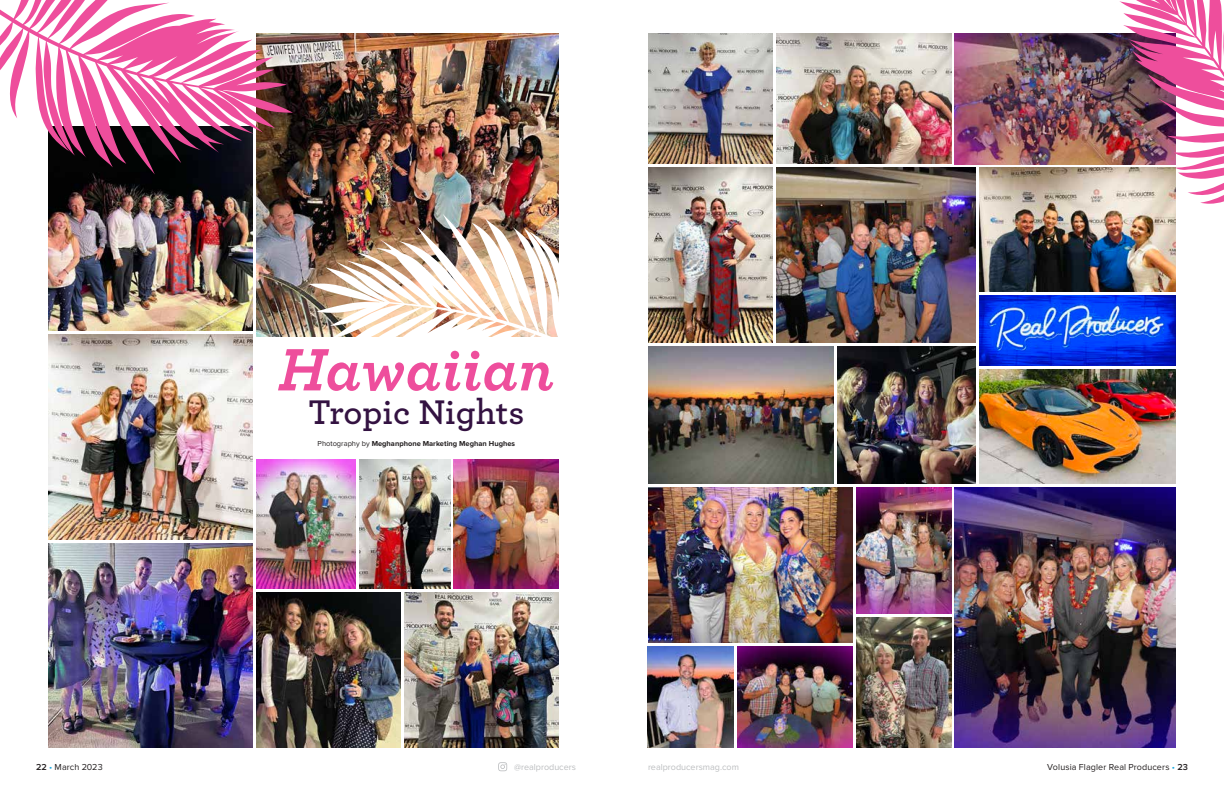
<style>
.page{position:relative;width:1224px;height:792px;background:#fff}
.page>*{position:absolute;margin:0;border:0;box-sizing:border-box;transform-origin:0 0}
.t1{font:italic 700 62.7px "Archer Pro";color:#ee4e9c}
.t2{font:600 35.9px "Archer Pro";color:#331241}
.t3{font:9px "Proxima Nova";letter-spacing:.01em;color:#231f20}
.t4{font:9px "Proxima Nova";color:#bcbec0}
.t5{font:700 7.5px "Proxima Nova";color:#231f20}
.s1{font-weight:400}
.s2{font-weight:600}
.s3{color:#19a8e0}
</style>
<div class="page">
<svg style="left:498px;top:762px;width:9px;height:9px"></svg>
<img style="left:257px;top:34px;width:302px;height:302px">
<img style="left:308px;top:214px;width:251px;height:123px">
<img style="left:49px;top:174px;width:204px;height:157px">
<img style="left:49px;top:335px;width:204px;height:204px">
<img style="left:955px;top:33px;width:165px;height:131px">
<img style="left:453px;top:459px;width:106px;height:130px">
<img style="left:257px;top:459px;width:98px;height:130px">
<img style="left:857px;top:488px;width:94px;height:126px">
<img style="left:648px;top:168px;width:124px;height:174px">
<img style="left:738px;top:646px;width:115px;height:101px">
<img style="left:648px;top:646px;width:86px;height:101px">
<img style="left:359px;top:459px;width:91px;height:130px">
<img style="left:49px;top:544px;width:204px;height:203px">
<img style="left:257px;top:593px;width:143px;height:154px">
<img style="left:404px;top:593px;width:155px;height:154px">
<img style="left:955px;top:488px;width:221px;height:259px">
<img style="left:857px;top:618px;width:94px;height:129px">
<img style="left:979px;top:168px;width:196px;height:123px">
<img style="left:648px;top:346px;width:186px;height:138px">
<img style="left:838px;top:346px;width:137px;height:138px">
<img style="left:776px;top:168px;width:199px;height:175px">
<img style="left:979px;top:370px;width:197px;height:114px">
<img style="left:979px;top:295px;width:197px;height:71px">
<img style="left:648px;top:488px;width:205px;height:154px">
<img style="left:776px;top:34px;width:175px;height:130px">
<img style="left:648px;top:34px;width:124px;height:130px">
<svg style="left:0;top:0;width:293px;height:174px"></svg>
<img style="left:1120px;top:0;width:104px;height:204px">
<h1 class="t1" style="left:278px;top:320px;width:278px">Hawaiian</h1>
<h2 class="t2" style="left:308px;top:385px;width:217px">Tropic Nights</h2>
<p class="t5" style="left:318px;top:440px;width:199px"><span class="s1">Photography by</span> Meghanphone Marketing Meghan Hughes</p>
<p class="t3" style="left:36px;top:762px;width:68px"><span class="s2">22</span> <span class="s3">•</span> March 2023</p>
<p class="t4" style="left:514px;top:762px;width:63px">@realproducers</p>
<p class="t4" style="left:648px;top:762px;width:92px">realproducersmag.com</p>
<p class="t3" style="left:1047px;top:762px;width:142px">Volusia Flagler Real Producers <span class="s3">•</span> <span class="s2">23</span></p>
</div>
